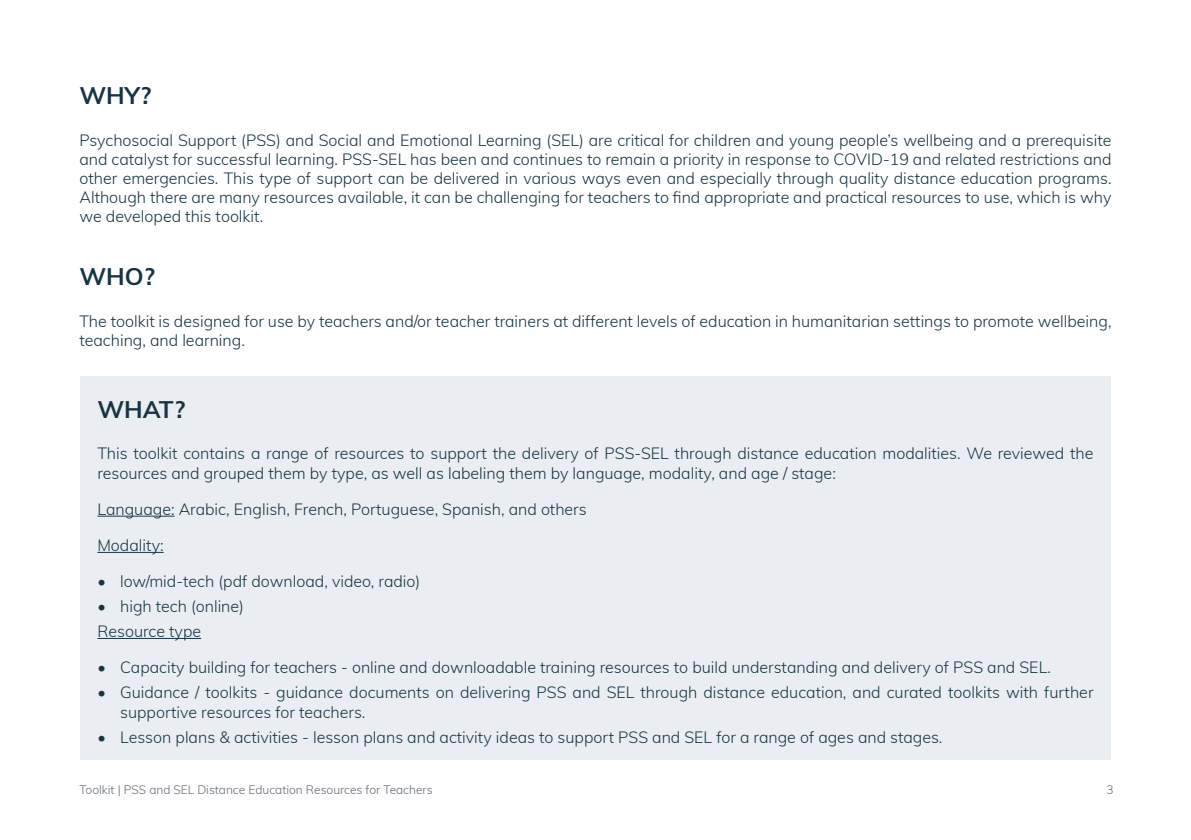
<style>
.page{position:relative;width:1191px;height:840px;background:#fff}
.page>*{position:absolute;margin:0;border:0;box-sizing:border-box;transform-origin:0 0}
.INEE_TITLE_LVL_1{font:700 24px "Muli";color:#163543}
.INEE_Paragraph{font:300 16px/19.2px "Muli";color:#163543}
.t1{font:300 12px "Muli";color:#616b77}
</style>
<div class="page">
<div style="left:80px;top:376px;width:1030px;height:383px;background:#eaeef3"></div>
<hr style="left:97px;top:515px;width:78px;height:1px;background:#163543">
<hr style="left:97px;top:551px;width:67px;height:1px;background:#163543">
<hr style="left:97px;top:637px;width:104px;height:1px;background:#163543">
<p class="INEE_TITLE_LVL_1" style="left:79px;top:77px;width:73px">WHY?</p>
<p class="INEE_Paragraph" style="left:79px;top:129px;width:1033px;text-align:justify">Psychosocial Support (PSS) and Social and Emotional Learning (SEL) are critical for children and young people’s wellbeing and a prerequisite and catalyst for successful learning. PSS-SEL has been and continues to remain a priority in response to COVID-19 and related restrictions and other emergencies. This type of support can be delivered in various ways even and especially through quality distance education programs.<br>Although there are many resources available, it can be challenging for teachers to find appropriate and practical resources to use, which is why we developed this toolkit.</p>
<p class="INEE_TITLE_LVL_1" style="left:79px;top:259px;width:77px">WHO?</p>
<p class="INEE_Paragraph" style="left:79px;top:311px;width:1033px">The toolkit is designed for use by teachers and/or teacher trainers at different levels of education in humanitarian settings to promote wellbeing, teaching, and learning.</p>
<p class="INEE_TITLE_LVL_1" style="left:97px;top:391px;width:89px">WHAT?</p>
<p class="INEE_Paragraph" style="left:97px;top:443px;width:997px">This toolkit contains a range of resources to support the delivery of PSS-SEL through distance education modalities. We reviewed the resources and grouped them by type, as well as labeling them by language, modality, and age / stage:</p>
<p class="INEE_Paragraph" style="left:97px;top:498px;width:491px">Language: Arabic, English, French, Portuguese, Spanish, and others</p>
<p class="INEE_Paragraph" style="left:97px;top:534px;width:68px">Modality:</p>
<p class="INEE_Paragraph" style="left:97px;top:571px;width:324px">• low/mid-tech (pdf download, video, radio)</p>
<p class="INEE_Paragraph" style="left:97px;top:596px;width:148px">• high tech (online)</p>
<p class="INEE_Paragraph" style="left:97px;top:620px;width:105px">Resource type</p>
<p class="INEE_Paragraph" style="left:97px;top:657px;width:955px">• Capacity building for teachers - online and downloadable training resources to build understanding and delivery of PSS and SEL.</p>
<p class="INEE_Paragraph" style="left:120px;top:682px;width:975px;text-indent:-23px">• Guidance / toolkits - guidance documents on delivering PSS and SEL through distance education, and curated toolkits with further supportive resources for teachers.</p>
<p class="INEE_Paragraph" style="left:97px;top:726px;width:846px">• Lesson plans &amp; activities - lesson plans and activity ideas to support PSS and SEL for a range of ages and stages.</p>
<p class="t1" style="left:79px;top:780px;width:355px">Toolkit | PSS and SEL Distance Education Resources for Teachers</p>
<p class="t1" style="left:1106px;top:780px;width:9px">3</p>
</div>
